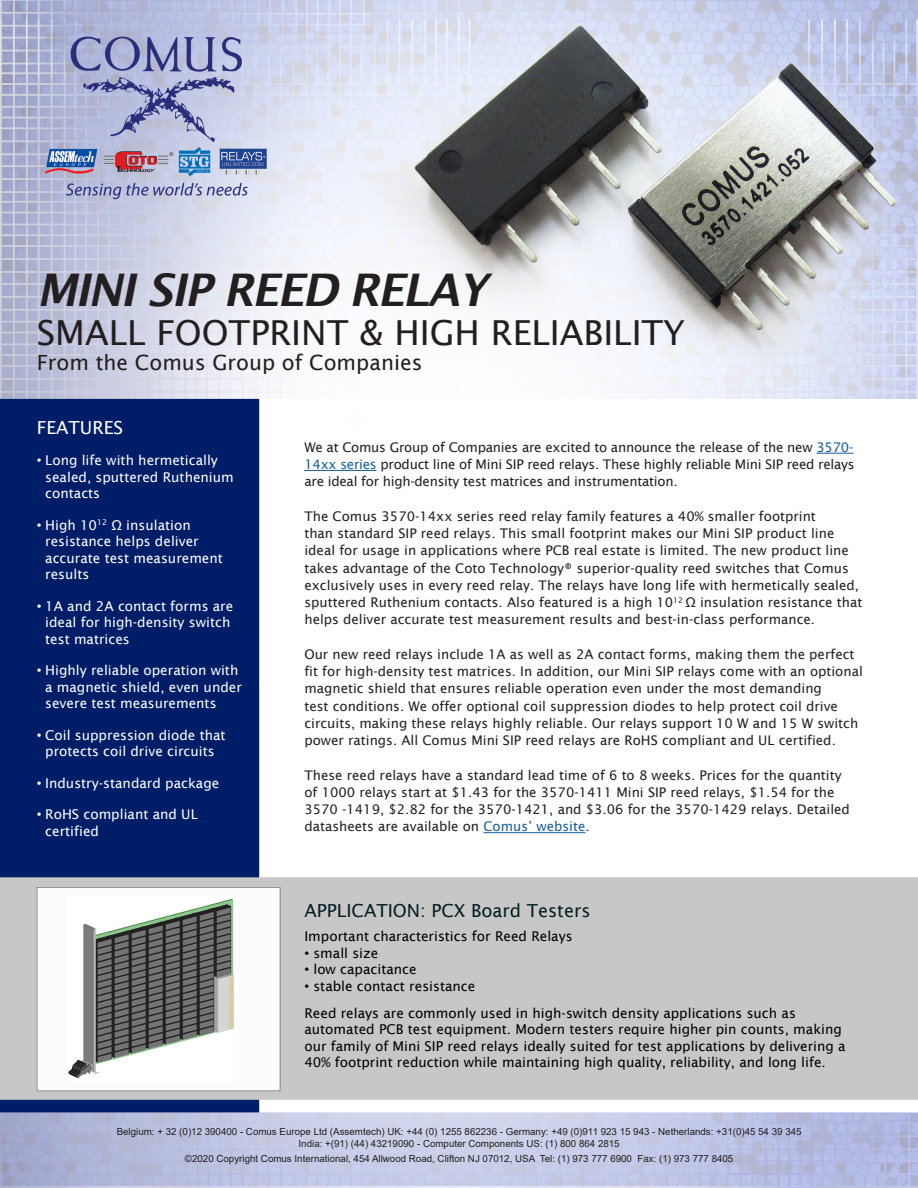
<style>
.page{position:relative;width:918px;height:1188px;background:#fff}
.page>*{position:absolute;margin:0;border:0;box-sizing:border-box;transform-origin:0 0}
.t1{font:italic 600 45px "Lucida Sans";letter-spacing:-.04em;color:#231f20}
.t2{font:34.5px "Lucida Sans";color:#231f20}
.t3{font:21px "Lucida Sans";color:#231f20}
.t4{font:18px "Lucida Sans";color:#061f24}
.t5{font:18px "Lucida Sans";color:#fff}
.t6{font:13.5px "Lucida Sans";color:#fff}
.t7{font:13.5px/16.5px "Lucida Sans";color:#000}
.t8{font:13.35px/17.2px "Lucida Sans";color:#231f20}
.t9{font:9.75px "Arial";color:#231f20}
.s1{font-family:"Arial"}
.s2{color:#175d9e}
.s3{font-family:"Gill Sans";font-stretch:condensed}
</style>
<div class="page">
<img style="left:0;top:0;width:918px;height:1188px">
<hr style="left:816px;top:453px;width:37px;height:1px;background:#175d9e">
<hr style="left:304px;top:470px;width:73px;height:1px;background:#175d9e">
<hr style="left:483px;top:832px;width:103px;height:1px;background:#175d9e">
<p class="t1" style="left:37px;top:264px;width:452px">MINI SIP REED RELAY</p>
<p class="t2" style="left:37px;top:313px;width:650px">SMALL FOOTPRINT &amp; HIGH RELIABILITY</p>
<p class="t3" style="left:37px;top:350px;width:387px">From the Comus Group of Companies</p>
<p class="t5" style="left:37px;top:417px;width:88px">FEATURES</p>
<p class="t6" style="left:37px;top:453px;width:183px"><span class="s1">•</span> Long life with hermetically</p>
<p class="t6" style="left:45px;top:469px;width:190px">sealed, sputtered Ruthenium</p>
<p class="t6" style="left:45px;top:486px;width:56px">contacts</p>
<p class="t6" style="left:37px;top:517px;width:156px"><span class="s1">•</span> High 10<sup>12</sup> Ω insulation</p>
<p class="t6" style="left:45px;top:534px;width:155px">resistance helps deliver</p>
<p class="t6" style="left:45px;top:550px;width:179px">accurate test measurement</p>
<p class="t6" style="left:45px;top:567px;width:46px">results</p>
<p class="t6" style="left:37px;top:598px;width:198px"><span class="s1">•</span> 1A and 2A contact forms are</p>
<p class="t6" style="left:45px;top:615px;width:187px">ideal for high-density switch</p>
<p class="t6" style="left:45px;top:631px;width:86px">test matrices</p>
<p class="t6" style="left:37px;top:663px;width:203px"><span class="s1">•</span> Highly reliable operation with</p>
<p class="t6" style="left:45px;top:679px;width:198px">a magnetic shield, even under</p>
<p class="t6" style="left:45px;top:696px;width:173px">severe test measurements</p>
<p class="t6" style="left:37px;top:727px;width:190px"><span class="s1">•</span> Coil suppression diode that</p>
<p class="t6" style="left:45px;top:744px;width:171px">protects coil drive circuits</p>
<p class="t6" style="left:37px;top:775px;width:184px"><span class="s1">•</span> Industry-standard package</p>
<p class="t6" style="left:37px;top:807px;width:163px"><span class="s1">•</span> RoHS compliant and UL</p>
<p class="t6" style="left:45px;top:823px;width:55px">certified</p>
<p class="t8" style="left:304px;top:438px;width:552px;text-align:justify">We at Comus Group of Companies are excited to announce the release of the new <span class="s2">3570- 14xx series</span> product line of Mini SIP reed relays. These highly reliable Mini SIP reed relays are ideal for high-density test matrices and instrumentation.</p>
<p class="t8" style="left:304px;top:507px;width:559px">The Comus 3570-14xx series reed relay family features a 40% smaller footprint<br>than standard SIP reed relays. This small footprint makes our Mini SIP product line ideal for usage in applications where PCB real estate is limited. The new product line takes advantage of the Coto Technology® superior-quality reed switches that Comus exclusively uses in every reed relay. The relays have long life with hermetically sealed, sputtered Ruthenium contacts. Also featured is a high 10<sup>12</sup> Ω insulation resistance that helps deliver accurate test measurement results and best-in-class performance.</p>
<p class="t8" style="left:304px;top:645px;width:560px">Our new reed relays include 1A as well as 2A contact forms, making them the perfect fit for high-density test matrices. In addition, our Mini SIP relays come with an optional magnetic shield that ensures reliable operation even under the most demanding<br>test conditions. We offer optional coil suppression diodes to help protect coil drive circuits, making these relays highly reliable. Our relays support 10 W and 15 W switch power ratings. All Comus Mini SIP reed relays are RoHS compliant and UL certified.</p>
<p class="t8" style="left:304px;top:766px;width:547px">These reed relays have a standard lead time of 6 to 8 weeks. Prices for the quantity of 1000 relays start at $1.43 for the 3570-1411 Mini SIP reed relays, $1.54 for the 3570 -1419, $2.82 for the 3570-1421, and $3.06 for the 3570-1429 relays. Detailed datasheets are available on <span class="s2">Comus’ website</span>.</p>
<p class="t4" style="left:304px;top:900px;width:288px">APPLICATION: PCX Board Testers</p>
<p class="t7" style="left:304px;top:928px;width:270px">Important characteristics for Reed Relays</p>
<p class="t7" style="left:304px;top:945px;width:76px"><span class="s1">•</span> small size</p>
<p class="t7" style="left:304px;top:961px;width:114px"><span class="s1">•</span> low capacitance</p>
<p class="t7" style="left:304px;top:978px;width:172px"><span class="s3">•</span> stable contact resistance</p>
<p class="t7" style="left:304px;top:1005px;width:543px">Reed relays are commonly used in high-switch density applications such as automated PCB test equipment. Modern testers require higher pin counts, making our family of Mini SIP reed relays ideally suited for test applications by delivering a 40% footprint reduction while maintaining high quality, reliability, and long life.</p>
<p class="t9" style="left:117px;top:1125px;width:686px">Belgium: + 32 (0)12 390400 - Comus Europe Ltd (Assemtech) UK: +44 (0) 1255 862236 - Germany: +49 (0)911 923 15 943 - Netherlands: +31(0)45 54 39 345</p>
<p class="t9" style="left:299px;top:1137px;width:323px">India: +(91) (44) 43219090 - Computer Components US: (1) 800 864 2815</p>
<p class="t9" style="left:185px;top:1152px;width:550px">©2020 Copyright Comus International, 454 Allwood Road, Clifton NJ 07012, USA Tel: (1) 973 777 6900 Fax: (1) 973 777 8405</p>
</div>
